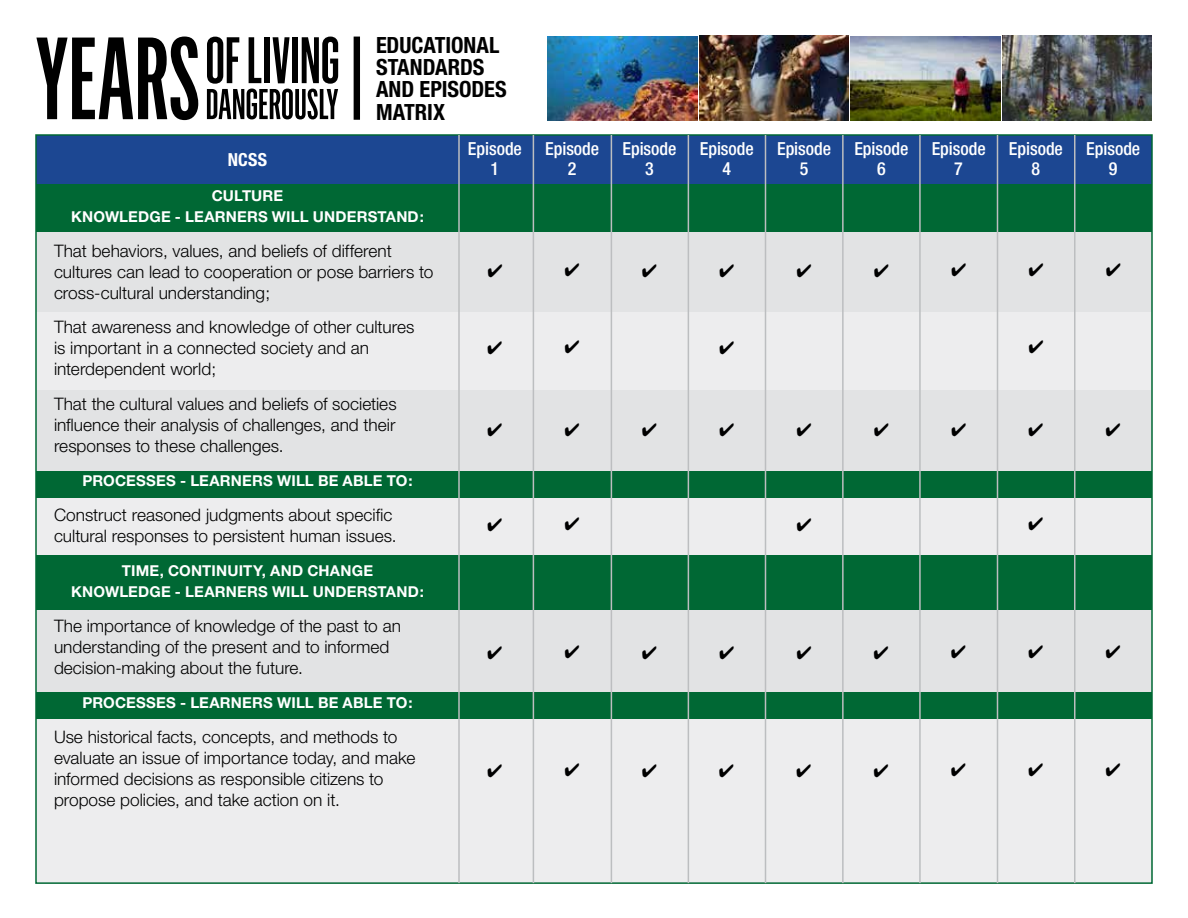
<style>
.page{position:relative;width:1188px;height:918px;background:#fff}
.page>*{position:absolute;margin:0;border:0;box-sizing:border-box;transform-origin:0 0}
.t1{font:700 condensed 22.35px/22.4px "Helvetica Neue";letter-spacing:-.005em;color:#000}
.t2{font:500 condensed 18px "Helvetica Neue";letter-spacing:-.005em;color:#fff}
.t3{font:700 condensed 18px "Helvetica Neue";color:#fff}
.t4{font:300 17.25px/21px "Helvetica Neue";color:#000}
.t5{font:700 15px/21px "Helvetica Neue";letter-spacing:.01em;color:#fff;text-align:center}
</style>
<div class="page">
<svg style="left:207px;top:37px;width:131px;height:82px"></svg>
<svg style="left:36px;top:37px;width:162px;height:83px"></svg>
<div style="left:354px;top:37px;width:6px;height:83px;background:#000"></div>
<img style="left:548px;top:36px;width:149px;height:84px">
<img style="left:699px;top:36px;width:150px;height:84px">
<img style="left:851px;top:36px;width:149px;height:84px">
<img style="left:1002px;top:36px;width:150px;height:84px">
<div style="left:36px;top:135px;width:1116px;height:49px;background:#1c4792"></div>
<div style="left:36px;top:201px;width:1116px;height:682px;background:#ededee"></div>
<div style="left:36px;top:184px;width:1116px;height:51px;background:#006834"></div>
<div style="left:36px;top:232px;width:1116px;height:80px;background:#e2e3e4"></div>
<div style="left:36px;top:608px;width:1116px;height:86px;background:#e2e3e4"></div>
<div style="left:36px;top:390px;width:1116px;height:82px;background:#e2e3e4"></div>
<div style="left:36px;top:471px;width:1116px;height:27px;background:#006834"></div>
<div style="left:36px;top:692px;width:1116px;height:27px;background:#006834"></div>
<div style="left:36px;top:555px;width:1116px;height:55px;background:#006834"></div>
<hr style="left:458px;top:135px;width:2px;height:748px;background:#bcbec0">
<hr style="left:533px;top:135px;width:1px;height:748px;background:#bcbec0">
<hr style="left:611px;top:135px;width:1px;height:748px;background:#bcbec0">
<hr style="left:688px;top:135px;width:1px;height:748px;background:#bcbec0">
<hr style="left:765px;top:135px;width:1px;height:748px;background:#bcbec0">
<hr style="left:842px;top:135px;width:2px;height:748px;background:#bcbec0">
<hr style="left:919px;top:135px;width:2px;height:748px;background:#bcbec0">
<hr style="left:997px;top:135px;width:1px;height:748px;background:#bcbec0">
<hr style="left:1074px;top:135px;width:2px;height:748px;background:#bcbec0">
<p class="t1" style="left:376px;top:33px;width:132px">EDUCATIONAL<br>STANDARDS<br>AND EPISODES<br>MATRIX</p>
<p class="t2" style="left:468px;top:138px;width:56px">Episode</p>
<p class="t2" style="left:545px;top:138px;width:56px">Episode</p>
<p class="t2" style="left:623px;top:138px;width:56px">Episode</p>
<p class="t2" style="left:700px;top:138px;width:56px">Episode</p>
<p class="t2" style="left:777px;top:138px;width:56px">Episode</p>
<p class="t2" style="left:854px;top:138px;width:56px">Episode</p>
<p class="t2" style="left:932px;top:138px;width:56px">Episode</p>
<p class="t2" style="left:1009px;top:138px;width:56px">Episode</p>
<p class="t2" style="left:1086px;top:138px;width:56px">Episode</p>
<p class="t2" style="left:491px;top:158px;width:10px">1</p>
<p class="t2" style="left:568px;top:158px;width:10px">2</p>
<p class="t2" style="left:645px;top:158px;width:10px">3</p>
<p class="t2" style="left:722px;top:158px;width:10px">4</p>
<p class="t2" style="left:800px;top:158px;width:10px">5</p>
<p class="t2" style="left:877px;top:158px;width:10px">6</p>
<p class="t2" style="left:954px;top:158px;width:10px">7</p>
<p class="t2" style="left:1032px;top:158px;width:10px">8</p>
<p class="t2" style="left:1109px;top:158px;width:10px">9</p>
<p class="t3" style="left:228px;top:149px;width:41px">NCSS</p>
<p class="t5" style="left:71px;top:185px;width:354px">CULTURE<br>KNOWLEDGE - LEARNERS WILL UNDERSTAND:</p>
<p class="t4" style="left:54px;top:240px;width:381px">That behaviors, values, and beliefs of different cultures can lead to cooperation or pose barriers to cross-cultural understanding;</p>
<p class="t4" style="left:54px;top:316px;width:362px">That awareness and knowledge of other cultures is important in a connected society and an interdependent world;</p>
<p class="t4" style="left:54px;top:393px;width:344px;text-align:justify">That the cultural values and beliefs of societies influence their analysis of challenges, and their responses to these challenges.</p>
<p class="t5" style="left:82px;top:470px;width:332px">PROCESSES - LEARNERS WILL BE ABLE TO:</p>
<p class="t4" style="left:54px;top:504px;width:344px">Construct reasoned judgments about specific cultural responses to persistent human issues.</p>
<p class="t5" style="left:71px;top:560px;width:354px">TIME, CONTINUITY, AND CHANGE<br>KNOWLEDGE - LEARNERS WILL UNDERSTAND:</p>
<p class="t4" style="left:54px;top:615px;width:348px">The importance of knowledge of the past to an understanding of the present and to informed decision-making about the future.</p>
<p class="t5" style="left:82px;top:692px;width:332px">PROCESSES - LEARNERS WILL BE ABLE TO:</p>
<p class="t4" style="left:54px;top:726px;width:363px">Use historical facts, concepts, and methods to evaluate an issue of importance today, and make informed decisions as responsible citizens to propose policies, and take action on it.</p>
</div>
